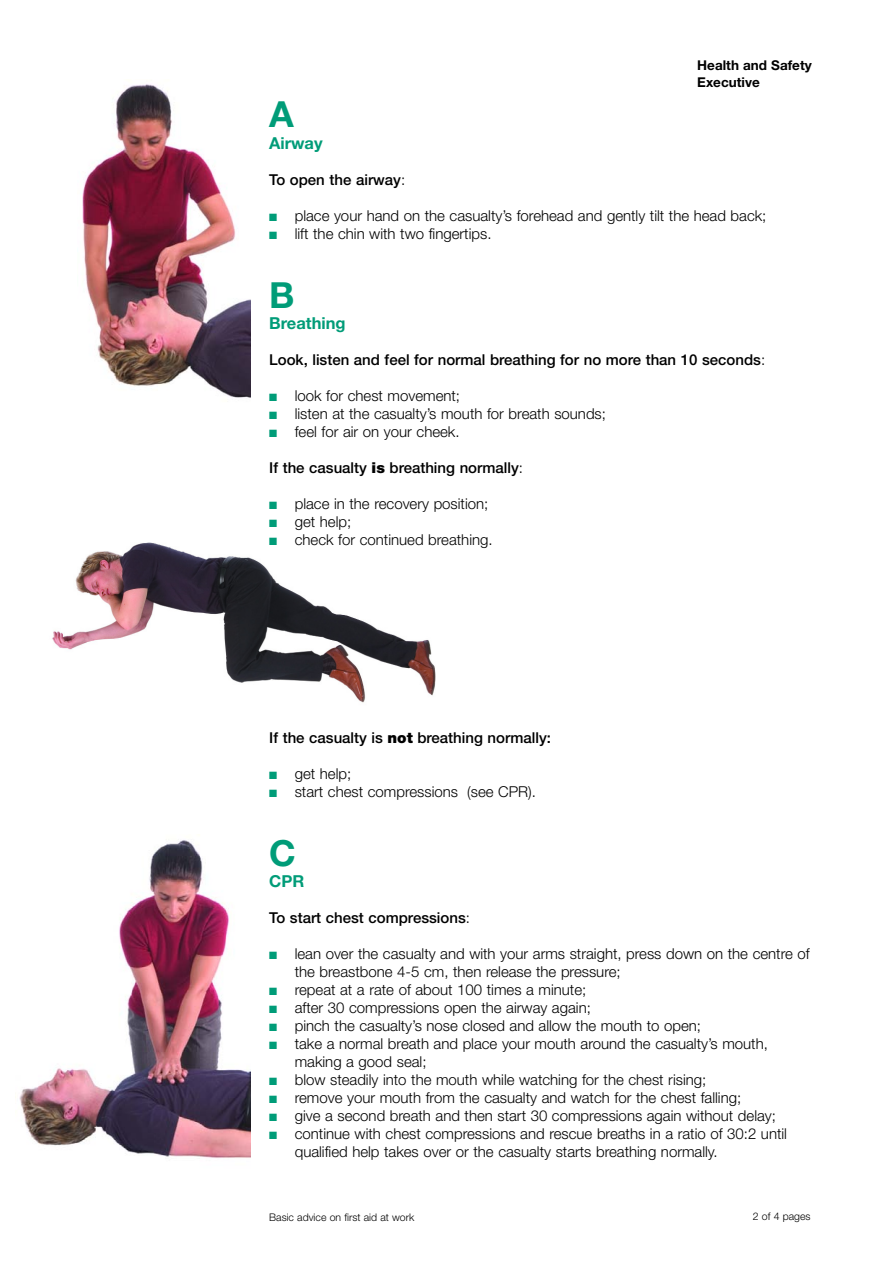
<style>
.page{position:relative;width:893px;height:1263px;background:#fff}
.page>*{position:absolute;margin:0;border:0;box-sizing:border-box;transform-origin:0 0}
.t1{font:700 36px "Helvetica Neue";color:#009c78}
.t2{font:700 16.5px "Helvetica Neue";color:#009c78}
.t3{font:300 15px/18px "Helvetica Neue";color:#000}
.t4{font:500 15px "Helvetica Neue";color:#000}
.t5{font:700 13.5px/16.5px "Helvetica Neue";color:#000}
.t6{font:300 10.5px "Helvetica Neue";color:#000}
.s1{font-weight:300}
.s2{color:#009c78}
.s3{font-weight:900}
</style>
<div class="page">
<img style="left:82px;top:84px;width:169px;height:314px">
<img style="left:19px;top:840px;width:232px;height:318px">
<img style="left:52px;top:542px;width:384px;height:161px">
<h1 class="t1" style="left:269px;top:102px;width:26px">A</h1>
<p class="t5" style="left:697px;top:58px;width:116px">Health and Safety<br>Executive</p>
<p class="t2" style="left:269px;top:137px;width:55px">Airway</p>
<p class="t4" style="left:269px;top:174px;width:138px">To open the airway<span class="s1">:</span></p>
<p class="t3" style="left:269px;top:208px;width:499px"><span class="s2">■</span> place your hand on the casualty’s forehead and gently tilt the head back;</p>
<p class="t3" style="left:269px;top:226px;width:224px"><span class="s2">■</span> lift the chin with two fingertips.</p>
<h1 class="t1" style="left:269px;top:282px;width:27px">B</h1>
<p class="t2" style="left:269px;top:317px;width:78px">Breathing</p>
<p class="t4" style="left:269px;top:354px;width:497px">Look, listen and feel for normal breathing for no more than 10 seconds<span class="s1">:</span></p>
<p class="t3" style="left:269px;top:388px;width:192px"><span class="s2">■</span> look for chest movement;</p>
<p class="t3" style="left:269px;top:406px;width:338px"><span class="s2">■</span> listen at the casualty’s mouth for breath sounds;</p>
<p class="t3" style="left:269px;top:424px;width:192px"><span class="s2">■</span> feel for air on your cheek.</p>
<p class="t4" style="left:269px;top:462px;width:255px">If the casualty <span class="s3">is</span> breathing normally<span class="s1">:</span></p>
<p class="t3" style="left:269px;top:496px;width:221px"><span class="s2">■</span> place in the recovery position;</p>
<p class="t3" style="left:269px;top:514px;width:84px"><span class="s2">■</span> get help;</p>
<p class="t3" style="left:269px;top:532px;width:225px"><span class="s2">■</span> check for continued breathing.</p>
<p class="t4" style="left:269px;top:732px;width:283px">If the casualty is <span class="s3">not</span> breathing normally:</p>
<p class="t3" style="left:269px;top:766px;width:84px"><span class="s2">■</span> get help;</p>
<p class="t3" style="left:269px;top:784px;width:268px"><span class="s2">■</span> start chest compressions (see CPR).</p>
<h1 class="t1" style="left:269px;top:840px;width:28px">C</h1>
<p class="t2" style="left:269px;top:875px;width:37px">CPR</p>
<p class="t4" style="left:269px;top:912px;width:202px">To start chest compressions<span class="s1">:</span></p>
<p class="t3" style="left:295px;top:946px;width:516px;text-indent:-26px"><span class="s2">■</span> lean over the casualty and with your arms straight, press down on the centre of the breastbone 4-5 cm, then release the pressure;</p>
<p class="t3" style="left:269px;top:982px;width:319px"><span class="s2">■</span> repeat at a rate of about 100 times a minute;</p>
<p class="t3" style="left:269px;top:1000px;width:323px"><span class="s2">■</span> after 30 compressions open the airway again;</p>
<p class="t3" style="left:269px;top:1018px;width:433px"><span class="s2">■</span> pinch the casualty’s nose closed and allow the mouth to open;</p>
<p class="t3" style="left:295px;top:1036px;width:475px;text-indent:-26px"><span class="s2">■</span> take a normal breath and place your mouth around the casualty’s mouth, making a good seal;</p>
<p class="t3" style="left:269px;top:1072px;width:439px"><span class="s2">■</span> blow steadily into the mouth while watching for the chest rising;</p>
<p class="t3" style="left:269px;top:1090px;width:473px"><span class="s2">■</span> remove your mouth from the casualty and watch for the chest falling;</p>
<p class="t3" style="left:269px;top:1108px;width:508px"><span class="s2">■</span> give a second breath and then start 30 compressions again without delay;</p>
<p class="t3" style="left:295px;top:1126px;width:494px;text-indent:-26px"><span class="s2">■</span> continue with chest compressions and rescue breaths in a ratio of 30:2 until qualified help takes over or the casualty starts breathing normally.</p>
<p class="t6" style="left:269px;top:1213px;width:147px">Basic advice on first aid at work</p>
<p class="t6" style="left:753px;top:1213px;width:59px">2 of 4 pages</p>
</div>
